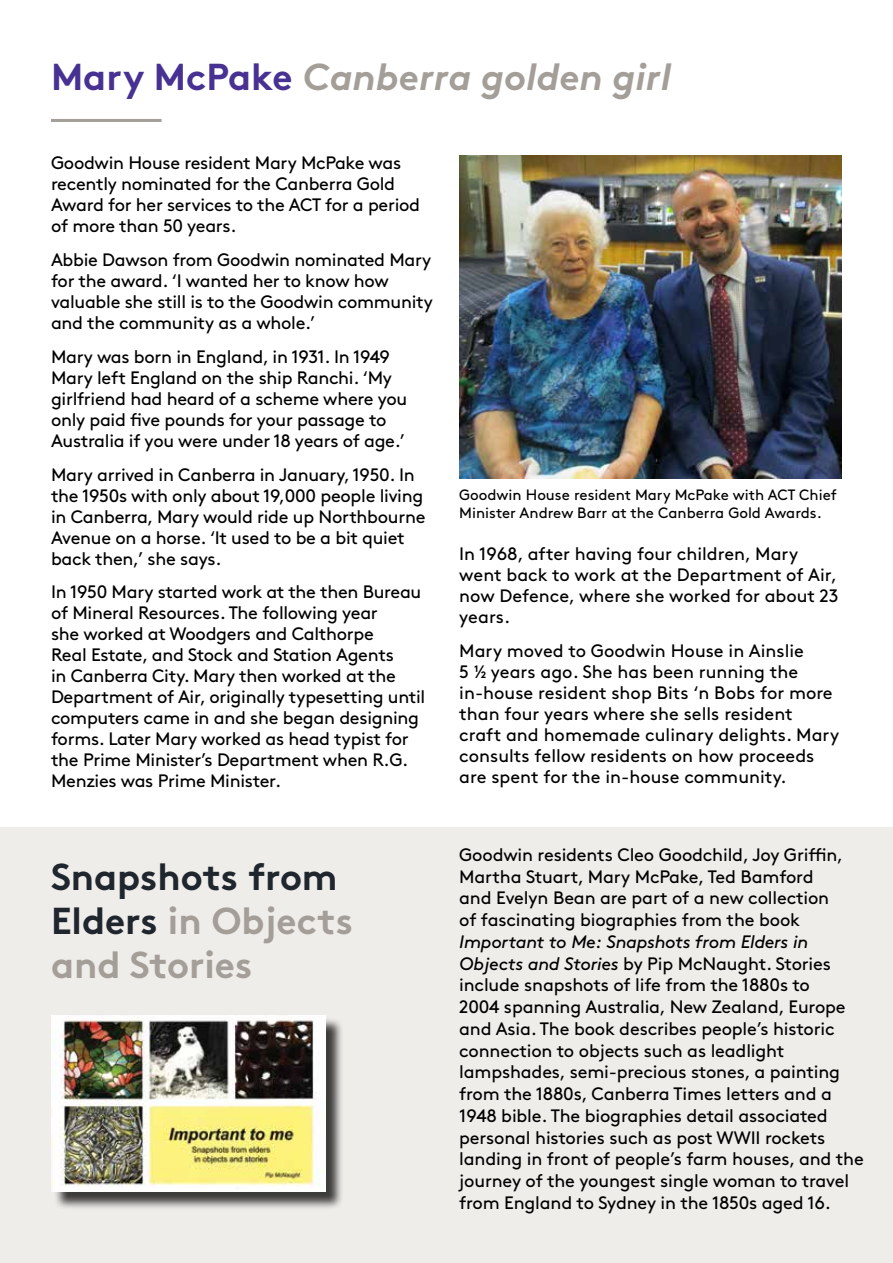
<style>
.page{position:relative;width:893px;height:1263px;background:#fff}
.page>*{position:absolute;margin:0;border:0;box-sizing:border-box;transform-origin:0 0}
.t1{font:700 37.5px/43.5px "Brown Std";color:#1f262d}
.t2{font:italic 700 37.5px "Brown Std";color:#a49e99}
.t3{font:18px/21px "Brown Std";letter-spacing:-.015em;color:#000}
.t4{font:15px/18px "Brown Std";color:#000}
.s1{font-style:normal;color:#473192}
.s2{color:#a49e99}
.s3{font-style:italic}
</style>
<div class="page">
<div style="left:0;top:827px;width:893px;height:436px;background:#efedea"></div>
<img style="left:459px;top:156px;width:383px;height:323px">
<div style="left:54px;top:1017px;width:290px;height:194px;background:#000;opacity:.75"></div>
<img style="left:51px;top:1015px;width:274px;height:177px">
<hr style="left:51px;top:119px;width:111px;height:3px;background:#a49e99">
<h1 class="t2" style="left:51px;top:54px;width:622px"><span class="s1">Mary McPake</span> Canberra golden girl</h1>
<p class="t3" style="left:51px;top:153px;width:371px">Goodwin House resident Mary McPake was recently nominated for the Canberra Gold Award for her services to the ACT for a period of more than 50 years.</p>
<p class="t3" style="left:51px;top:249px;width:383px">Abbie Dawson from Goodwin nominated Mary for the award. ‘I wanted her to know how valuable she still is to the Goodwin community and the community as a whole.’</p>
<p class="t3" style="left:51px;top:346px;width:358px">Mary was born in England, in 1931. In 1949<br>Mary left England on the ship Ranchi. ‘My girlfriend had heard of a scheme where you only paid five pounds for your passage to Australia if you were under 18 years of age.’</p>
<p class="t3" style="left:51px;top:464px;width:376px">Mary arrived in Canberra in January, 1950. In the 1950s with only about 19,000 people living in Canberra, Mary would ride up Northbourne Avenue on a horse. ‘It used to be a bit quiet back then,’ she says.</p>
<p class="t3" style="left:51px;top:582px;width:376px">In 1950 Mary started work at the then Bureau of Mineral Resources. The following year<br>she worked at Woodgers and Calthorpe<br>Real Estate, and Stock and Station Agents<br>in Canberra City. Mary then worked at the Department of Air, originally typesetting until computers came in and she began designing forms. Later Mary worked as head typist for the Prime Minister’s Department when R.G.<br>Menzies was Prime Minister.</p>
<h1 class="t1" style="left:51px;top:855px;width:303px">Snapshots from<br>Elders <span class="s2">in Objects and Stories</span></h1>
<p class="t4" style="left:459px;top:485px;width:379px">Goodwin House resident Mary McPake with ACT Chief<br>Minister Andrew Barr at the Canberra Gold Awards.</p>
<p class="t3" style="left:459px;top:543px;width:381px">In 1968, after having four children, Mary went back to work at the Department of Air, now Defence, where she worked for about 23 years.</p>
<p class="t3" style="left:459px;top:640px;width:381px">Mary moved to Goodwin House in Ainslie<br>5 ½ years ago. She has been running the in-house resident shop Bits ‘n Bobs for more than four years where she sells resident craft and homemade culinary delights. Mary consults fellow residents on how proceeds are spent for the in-house community.</p>
<p class="t3" style="left:459px;top:844px;width:386px;line-height:21.8px">Goodwin residents Cleo Goodchild, Joy Griffin, Martha Stuart, Mary McPake, Ted Bamford and Evelyn Bean are part of a new collection of fascinating biographies from the book</p>
<p class="t3" style="left:459px;top:931px;width:406px;line-height:21.8px"><span class="s3">Important to Me: Snapshots from Elders in Objects and Stories</span> by Pip McNaught. Stories include snapshots of life from the 1880s to<br>2004 spanning Australia, New Zealand, Europe and Asia. The book describes people’s historic connection to objects such as leadlight lampshades, semi-precious stones, a painting from the 1880s, Canberra Times letters and a 1948 bible. The biographies detail associated personal histories such as post WWII rockets landing in front of people’s farm houses, and the journey of the youngest single woman to travel from England to Sydney in the 1850s aged 16.</p>
</div>
